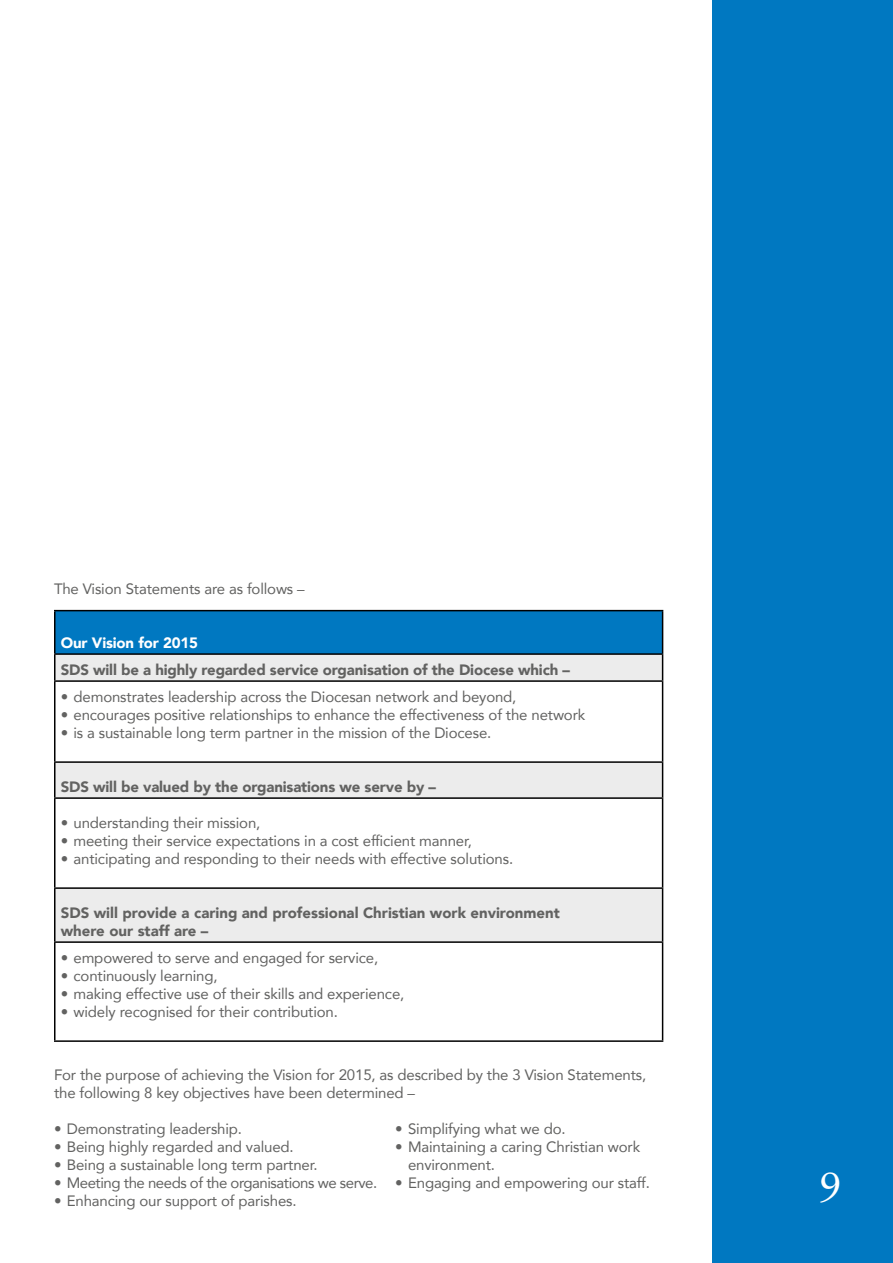
<style>
.page{position:relative;width:893px;height:1263px;background:#fff}
.page>*{position:absolute;margin:0;border:0;box-sizing:border-box;transform-origin:0 0}
.t1{font:42px "Sabon LT Std";color:#fff}
.t2{font:15px/18px "Avenir";letter-spacing:-.01em;color:#626261}
.t3{font:900 15px/18px "Avenir";letter-spacing:-.01em;color:#626261}
.t4{font:15px "Avenir";letter-spacing:-.03em;color:#626261}
.t5{font:900 15px "Avenir";letter-spacing:-.01em;color:#fff}
</style>
<div class="page">
<div style="left:55px;top:611px;width:608px;height:43px;background:#0078c1"></div>
<svg style="left:56px;top:655px;width:606px;height:286px"></svg>
<hr style="left:54px;top:610px;width:609px;height:1px;background:#000">
<hr style="left:54px;top:611px;width:2px;height:42px;background:#000">
<hr style="left:662px;top:611px;width:1px;height:42px;background:#000">
<hr style="left:54px;top:653px;width:609px;height:2px;background:#000">
<hr style="left:54px;top:655px;width:2px;height:25px;background:#000">
<svg style="left:662px;top:655px;width:1px;height:25px"></svg>
<hr style="left:54px;top:680px;width:609px;height:2px;background:#000">
<hr style="left:54px;top:682px;width:2px;height:79px;background:#000">
<hr style="left:662px;top:682px;width:1px;height:79px;background:#000">
<hr style="left:54px;top:761px;width:609px;height:2px;background:#000">
<hr style="left:54px;top:763px;width:2px;height:34px;background:#000">
<hr style="left:662px;top:763px;width:1px;height:34px;background:#000">
<hr style="left:54px;top:797px;width:609px;height:2px;background:#000">
<hr style="left:54px;top:799px;width:2px;height:88px;background:#000">
<hr style="left:662px;top:799px;width:1px;height:88px;background:#000">
<hr style="left:54px;top:887px;width:609px;height:2px;background:#000">
<hr style="left:54px;top:889px;width:2px;height:52px;background:#000">
<hr style="left:662px;top:889px;width:1px;height:52px;background:#000">
<hr style="left:54px;top:941px;width:609px;height:2px;background:#000">
<hr style="left:54px;top:943px;width:2px;height:97px;background:#000">
<hr style="left:662px;top:943px;width:1px;height:97px;background:#000">
<hr style="left:54px;top:1040px;width:609px;height:2px;background:#000">
<div style="left:713px;top:0;width:180px;height:1263px;background:#0078c1"></div>
<p class="t2" style="left:54px;top:579px;width:252px">The Vision Statements are as follows –</p>
<p class="t5" style="left:61px;top:630px;width:139px">Our Vision for 2015</p>
<p class="t3" style="left:61px;top:660px;width:511px">SDS will be a highly regarded service organisation of the Diocese which –</p>
<p class="t2" style="left:61px;top:687px;width:457px">• demonstrates leadership across the Diocesan network and beyond,</p>
<p class="t2" style="left:61px;top:705px;width:526px">• encourages positive relationships to enhance the effectiveness of the network</p>
<p class="t2" style="left:61px;top:723px;width:432px">• is a sustainable long term partner in the mission of the Diocese.</p>
<p class="t3" style="left:61px;top:777px;width:377px">SDS will be valued by the organisations we serve by –</p>
<p class="t2" style="left:61px;top:813px;width:201px">• understanding their mission,</p>
<p class="t2" style="left:61px;top:831px;width:413px">• meeting their service expectations in a cost efficient manner,</p>
<p class="t2" style="left:61px;top:849px;width:454px">• anticipating and responding to their needs with effective solutions.</p>
<p class="t3" style="left:61px;top:903px;width:501px">SDS will provide a caring and professional Christian work environment where our staff are –</p>
<p class="t2" style="left:61px;top:948px;width:319px">• empowered to serve and engaged for service,</p>
<p class="t2" style="left:61px;top:966px;width:158px">• continuously learning,</p>
<p class="t2" style="left:61px;top:984px;width:345px">• making effective use of their skills and experience,</p>
<p class="t2" style="left:61px;top:1002px;width:279px">• widely recognised for their contribution.</p>
<p class="t2" style="left:54px;top:1065px;width:594px">For the purpose of achieving the Vision for 2015, as described by the 3 Vision Statements, the following 8 key objectives have been determined –</p>
<p class="t2" style="left:54px;top:1119px;width:190px">• Demonstrating leadership.</p>
<p class="t2" style="left:54px;top:1137px;width:241px">• Being highly regarded and valued.</p>
<p class="t2" style="left:54px;top:1155px;width:265px">• Being a sustainable long term partner.</p>
<p class="t4" style="left:54px;top:1171px;width:325px">• Meeting the needs of the organisations we serve.</p>
<p class="t2" style="left:54px;top:1191px;width:244px">• Enhancing our support of parishes.</p>
<p class="t2" style="left:395px;top:1119px;width:172px">• Simplifying what we do.</p>
<p class="t2" style="left:408px;top:1137px;width:234px;text-indent:-13px">• Maintaining a caring Christian work environment.</p>
<p class="t2" style="left:395px;top:1173px;width:256px">• Engaging and empowering our staff.</p>
<h1 class="t1" style="left:819px;top:1162px;width:25px">9</h1>
</div>
